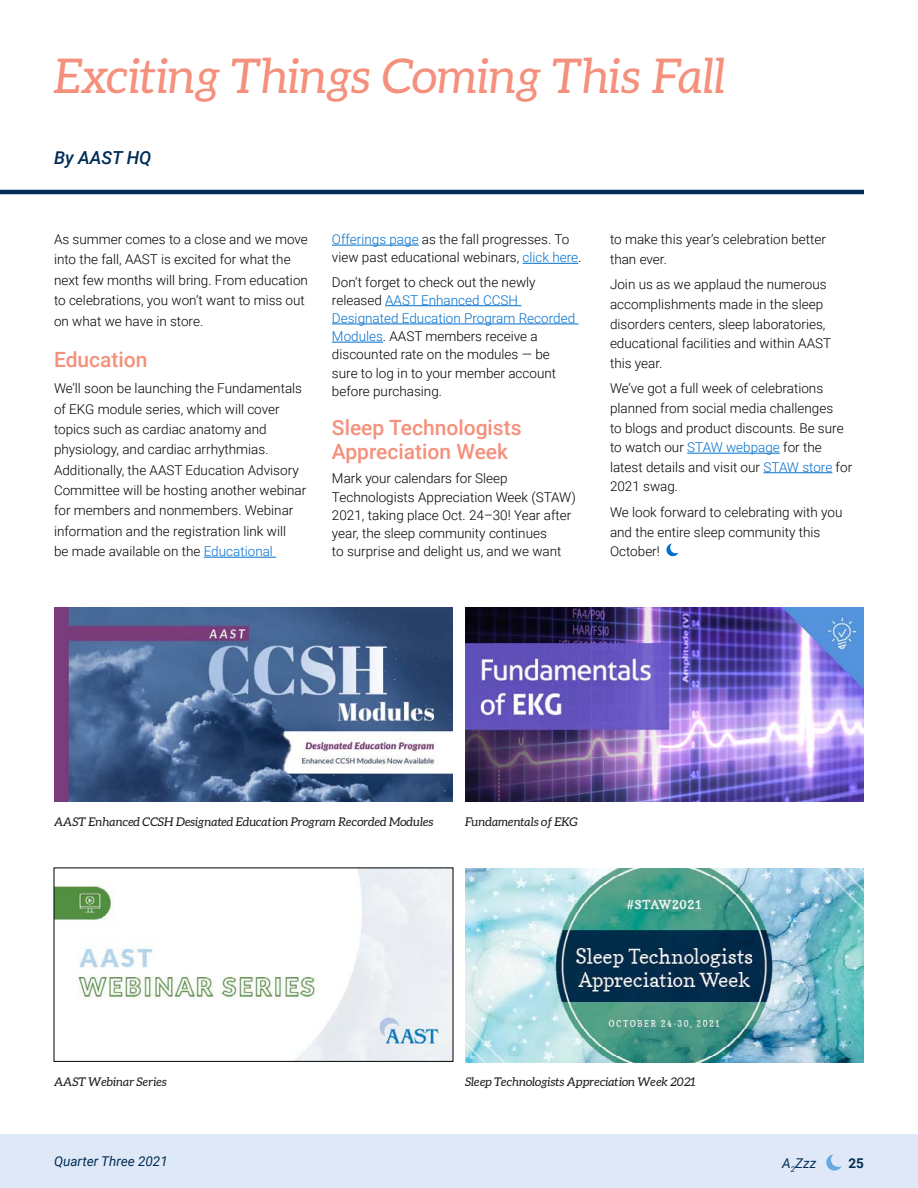
<style>
.page{position:relative;width:918px;height:1188px;background:#fff}
.page>*{position:absolute;margin:0;border:0;box-sizing:border-box;transform-origin:0 0}
.t1{font:italic 48px "Aleo";letter-spacing:-.01em;color:#f5907c}
.t2{font:500 21px/24.2px "Roboto";color:#f5907c}
.t3{font:italic 500 18px "Roboto";color:#002d55}
.t4{font:300 13.5px/20.4px "Roboto";color:#000}
.t5{font:italic 13.5px "Roboto";color:#002d55}
.t6{font:700 13.5px "Roboto";color:#002d55}
.t7{font:italic 12px "Aleo";color:#1a1a1a}
.s1{color:#0070ce}
</style>
<div class="page">
<div style="left:0;top:1134px;width:918px;height:54px;background:#dfe8f6"></div>
<svg style="left:826px;top:1154px;width:16px;height:17px"></svg>
<hr style="left:0;top:190px;width:864px;height:4px;background:#002d55">
<img style="left:56px;top:870px;width:395px;height:190px">
<div style="left:54px;top:868px;width:399px;height:194px;border:1px solid #000"></div>
<img style="left:465px;top:608px;width:399px;height:193px">
<img style="left:465px;top:869px;width:399px;height:193px">
<img style="left:54px;top:608px;width:399px;height:193px">
<hr style="left:204px;top:557px;width:72px;height:1px;background:#0070ce">
<hr style="left:332px;top:245px;width:87px;height:1px;background:#0070ce">
<hr style="left:523px;top:263px;width:55px;height:1px;background:#0070ce">
<hr style="left:385px;top:305px;width:136px;height:1px;background:#0070ce">
<hr style="left:332px;top:324px;width:246px;height:1px;background:#0070ce">
<hr style="left:332px;top:342px;width:51px;height:1px;background:#0070ce">
<hr style="left:687px;top:453px;width:93px;height:1px;background:#0070ce">
<hr style="left:763px;top:472px;width:69px;height:1px;background:#0070ce">
<svg style="left:666px;top:544px;width:13px;height:13px"></svg>
<h1 class="t1" style="left:54px;top:49px;width:673px">Exciting Things Coming This Fall</h1>
<h3 class="t3" style="left:54px;top:144px;width:99px">By AAST HQ</h3>
<p class="t4" style="left:54px;top:229px;width:255px">As summer comes to a close and we move into the fall, AAST is excited for what the next few months will bring. From education to celebrations, you won’t want to miss out on what we have in store.</p>
<h2 class="t2" style="left:54px;top:347px;width:95px">Education</h2>
<p class="t4" style="left:54px;top:378px;width:254px">We’ll soon be launching the Fundamentals of EKG module series, which will cover topics such as cardiac anatomy and physiology, and cardiac arrhythmias.<br>Additionally, the AAST Education Advisory Committee will be hosting another webinar for members and nonmembers. Webinar information and the registration link will<br>be made available on the <span class="s1">Educational</span></p>
<p class="t4" style="left:332px;top:230px;width:251px;line-height:18.1px"><span class="s1">Offerings page</span> as the fall progresses. To view past educational webinars, <span class="s1">click here</span>.</p>
<p class="t4" style="left:332px;top:272px;width:245px;line-height:18.1px">Don’t forget to check out the newly released <span class="s1">AAST Enhanced CCSH<br>Designated Education Program Recorded<br>Modules</span>. AAST members receive a discounted rate on the modules — be sure to log in to your member account before purchasing.</p>
<h2 class="t2" style="left:332px;top:415px;width:191px">Sleep Technologists<br>Appreciation Week</h2>
<p class="t4" style="left:332px;top:469px;width:245px;line-height:18.1px">Mark your calendars for Sleep Technologists Appreciation Week (STAW)<br>2021, taking place Oct. 24–30! Year after year, the sleep community continues<br>to surprise and delight us, and we want</p>
<p class="t4" style="left:610px;top:229px;width:218px;line-height:19.6px">to make this year’s celebration better than ever.</p>
<p class="t4" style="left:610px;top:274px;width:223px;line-height:19.6px">Join us as we applaud the numerous accomplishments made in the sleep disorders centers, sleep laboratories, educational facilities and within AAST this year.</p>
<p class="t4" style="left:610px;top:378px;width:244px;line-height:19.6px">We’ve got a full week of celebrations planned from social media challenges<br>to blogs and product discounts. Be sure to watch our <span class="s1">STAW webpage</span> for the latest details and visit our <span class="s1">STAW store</span> for 2021 swag.</p>
<p class="t4" style="left:610px;top:502px;width:234px;line-height:19.6px">We look forward to celebrating with you and the entire sleep community this<br>October!</p>
<p class="t7" style="left:54px;top:815px;width:381px">AAST Enhanced CCSH Designated Education Program Recorded Modules</p>
<p class="t7" style="left:465px;top:815px;width:114px">Fundamentals of EKG</p>
<p class="t7" style="left:54px;top:1075px;width:114px">AAST Webinar Series</p>
<p class="t7" style="left:465px;top:1075px;width:232px">Sleep Technologists Appreciation Week 2021</p>
<p class="t5" style="left:54px;top:1152px;width:115px">Quarter Three 2021</p>
<p class="t6" style="left:849px;top:1153px;width:17px">25</p>
<p class="t5" style="left:782px;top:1153px;width:35px">A<sub>2</sub>Zzz</p>
</div>
